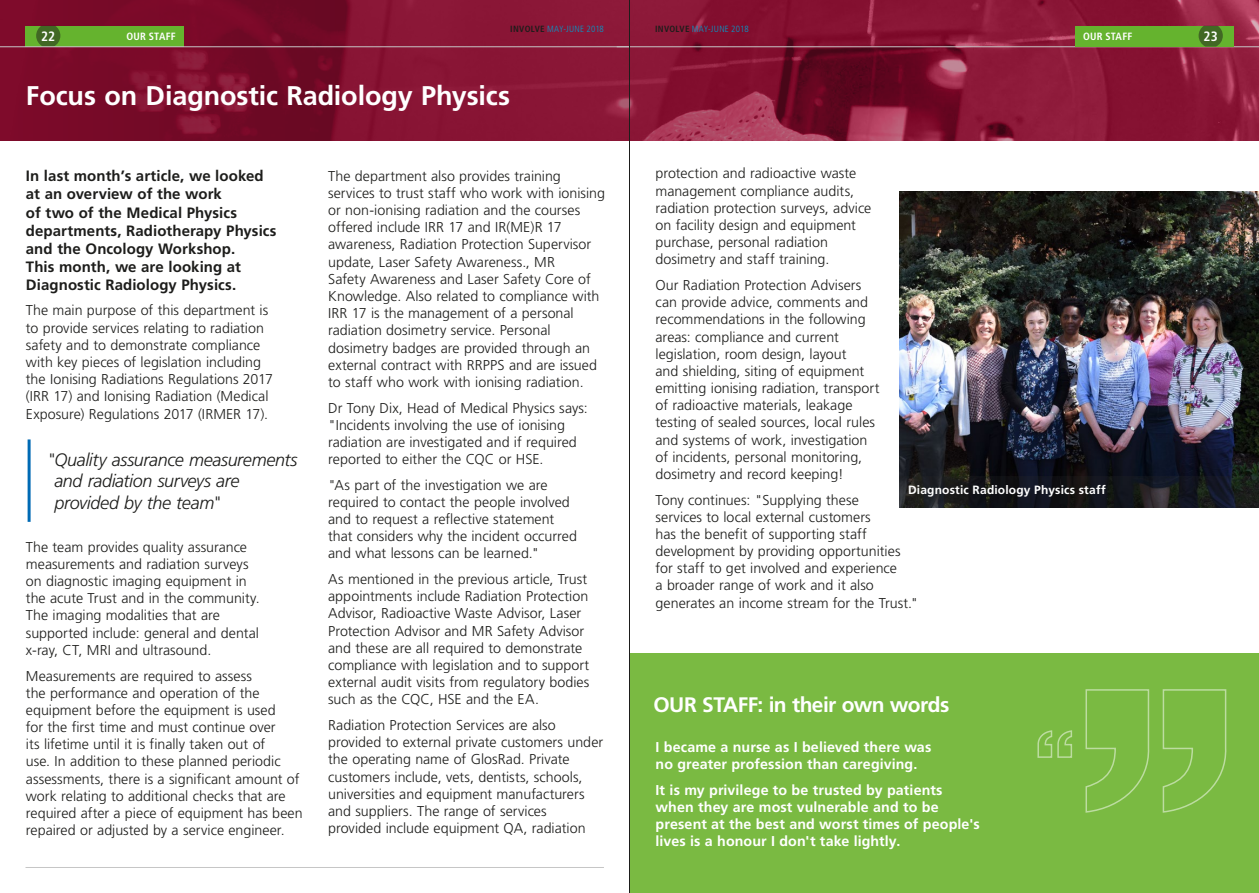
<style>
.page{position:relative;width:1259px;height:893px;background:#fff}
.page>*{position:absolute;margin:0;border:0;box-sizing:border-box;transform-origin:0 0}
.t1{font:700 27px "Frutiger LT Std";letter-spacing:-.005em;color:#fff}
.t2{font:700 21px "Frutiger LT Std";letter-spacing:-.03em;color:#fff}
.t3{font:italic 300 18px/21.8px "Frutiger LT Std";letter-spacing:-.02em;color:#1d1d1b}
.t4{font:700 15px/18px "Frutiger LT Std";letter-spacing:.005em;color:#1d1d1b}
.t5{font:300 14.25px/17.1px "Frutiger LT Std";color:#1d1d1b}
.t6{font:700 14.25px/17.1px "Frutiger LT Std";letter-spacing:.01em;color:#fff}
.t7{font:700 condensed 13.5px "Frutiger LT Std";color:#fff}
.t8{font:700 12px "Frutiger LT Std";letter-spacing:.015em;color:#fff}
.t9{font:700 condensed 10.5px "Frutiger LT Std";letter-spacing:.02em;color:#fff}
.t10{font:300 condensed 9px "Frutiger LT Std";letter-spacing:.03em;color:#009dcc}
.s1{font-weight:700;color:#1d1d1b}
</style>
<div class="page">
<img style="left:0;top:0;width:1259px;height:140px">
<img style="left:899px;top:192px;width:360px;height:285px">
<hr style="left:617px;top:47px;width:642px;height:1px;background:#c6c6c6">
<div style="left:1074px;top:26px;width:159px;height:21px;background:#65b32e"></div>
<svg style="left:1198px;top:26px;width:24px;height:21px"></svg>
<div style="left:26px;top:26px;width:158px;height:21px;background:#65b32e"></div>
<svg style="left:36px;top:26px;width:24px;height:21px"></svg>
<hr style="left:0;top:47px;width:629px;height:1px;background:#c6c6c6">
<hr style="left:26px;top:867px;width:578px;height:1px;background:#c6c6c6">
<hr style="left:28px;top:439px;width:3px;height:83px;background:#006ab4">
<svg style="left:899px;top:477px;width:360px;height:31px;background:#181a1e"></svg>
<div style="left:629px;top:654px;width:630px;height:239px;background:#7aba42"></div>
<svg style="left:1037px;top:689px;width:190px;height:124px"></svg>
<hr style="left:629px;top:0;width:1px;height:893px;background:#1d1d1b">
<p class="t7" style="left:41px;top:29px;width:16px">22</p>
<p class="t9" style="left:126px;top:30px;width:51px">OUR STAFF</p>
<p class="t10" style="left:510px;top:24px;width:95px"><span class="s1">INVOLVE</span> MAY-JUNE 2018</p>
<p class="t10" style="left:655px;top:24px;width:95px"><span class="s1">INVOLVE</span> MAY-JUNE 2018</p>
<p class="t9" style="left:1083px;top:30px;width:51px">OUR STAFF</p>
<p class="t7" style="left:1203px;top:29px;width:16px">23</p>
<h1 class="t1" style="left:26px;top:79px;width:485px">Focus on Diagnostic Radiology Physics</h1>
<p class="t4" style="left:26px;top:167px;width:252px">In last month’s article, we looked at an overview of the work<br>of two of the Medical Physics departments, Radiotherapy Physics and the Oncology Workshop.<br>This month, we are looking at<br>Diagnostic Radiology Physics.</p>
<p class="t5" style="left:26px;top:302px;width:248px">The main purpose of this department is to provide services relating to radiation safety and to demonstrate compliance with key pieces of legislation including the Ionising Radiations Regulations 2017 (IRR 17) and Ionising Radiation (Medical Exposure) Regulations 2017 (IRMER 17).</p>
<p class="t3" style="left:54px;top:449px;width:245px;text-indent:-7px">"Quality assurance measurements and radiation surveys are provided by the team"</p>
<p class="t5" style="left:26px;top:538px;width:235px">The team provides quality assurance measurements and radiation surveys on diagnostic imaging equipment in the acute Trust and in the community.<br>The imaging modalities that are supported include: general and dental x-ray, CT, MRI and ultrasound.</p>
<p class="t5" style="left:26px;top:667px;width:278px">Measurements are required to assess<br>the performance and operation of the equipment before the equipment is used<br>for the first time and must continue over<br>its lifetime until it is finally taken out of<br>use. In addition to these planned periodic assessments, there is a significant amount of work relating to additional checks that are required after a piece of equipment has been repaired or adjusted by a service engineer.</p>
<p class="t5" style="left:328px;top:168px;width:278px">The department also provides training services to trust staff who work with ionising or non-ionising radiation and the courses offered include IRR 17 and IR(ME)R 17 awareness, Radiation Protection Supervisor update, Laser Safety Awareness., MR<br>Safety Awareness and Laser Safety Core of Knowledge. Also related to compliance with IRR 17 is the management of a personal radiation dosimetry service. Personal dosimetry badges are provided through an external contract with RRPPS and are issued to staff who work with ionising radiation.</p>
<p class="t5" style="left:328px;top:399px;width:261px">Dr Tony Dix, Head of Medical Physics says: "Incidents involving the use of ionising radiation are investigated and if required reported to either the CQC or HSE.</p>
<p class="t5" style="left:328px;top:476px;width:250px">"As part of the investigation we are required to contact the people involved and to request a reflective statement that considers why the incident occurred and what lessons can be learned."</p>
<p class="t5" style="left:328px;top:571px;width:263px">As mentioned in the previous article, Trust appointments include Radiation Protection Advisor, Radioactive Waste Advisor, Laser Protection Advisor and MR Safety Advisor and these are all required to demonstrate compliance with legislation and to support external audit visits from regulatory bodies such as the CQC, HSE and the EA.</p>
<p class="t5" style="left:328px;top:717px;width:276px">Radiation Protection Services are also provided to external private customers under the operating name of GlosRad. Private customers include, vets, dentists, schools, universities and equipment manufacturers and suppliers. The range of services provided include equipment QA, radiation</p>
<p class="t5" style="left:655px;top:165px;width:217px">protection and radioactive waste management compliance audits, radiation protection surveys, advice on facility design and equipment purchase, personal radiation dosimetry and staff training.</p>
<p class="t5" style="left:655px;top:277px;width:225px">Our Radiation Protection Advisers can provide advice, comments and recommendations in the following areas: compliance and current legislation, room design, layout<br>and shielding, siting of equipment emitting ionising radiation, transport of radioactive materials, leakage testing of sealed sources, local rules and systems of work, investigation of incidents, personal monitoring, dosimetry and record keeping!</p>
<p class="t5" style="left:655px;top:491px;width:264px">Tony continues: "Supplying these<br>services to local external customers<br>has the benefit of supporting staff development by providing opportunities for staff to get involved and experience<br>a broader range of work and it also generates an income stream for the Trust."</p>
<p class="t8" style="left:908px;top:483px;width:199px">Diagnostic Radiology Physics staff</p>
<h2 class="t2" style="left:653px;top:692px;width:297px">OUR STAFF: in their own words</h2>
<p class="t6" style="left:655px;top:739px;width:277px">I became a nurse as I believed there was no greater profession than caregiving.</p>
<p class="t6" style="left:655px;top:781px;width:326px">It is my privilege to be trusted by patients when they are most vulnerable and to be present at the best and worst times of people's lives is a honour I don't take lightly.</p>
</div>
